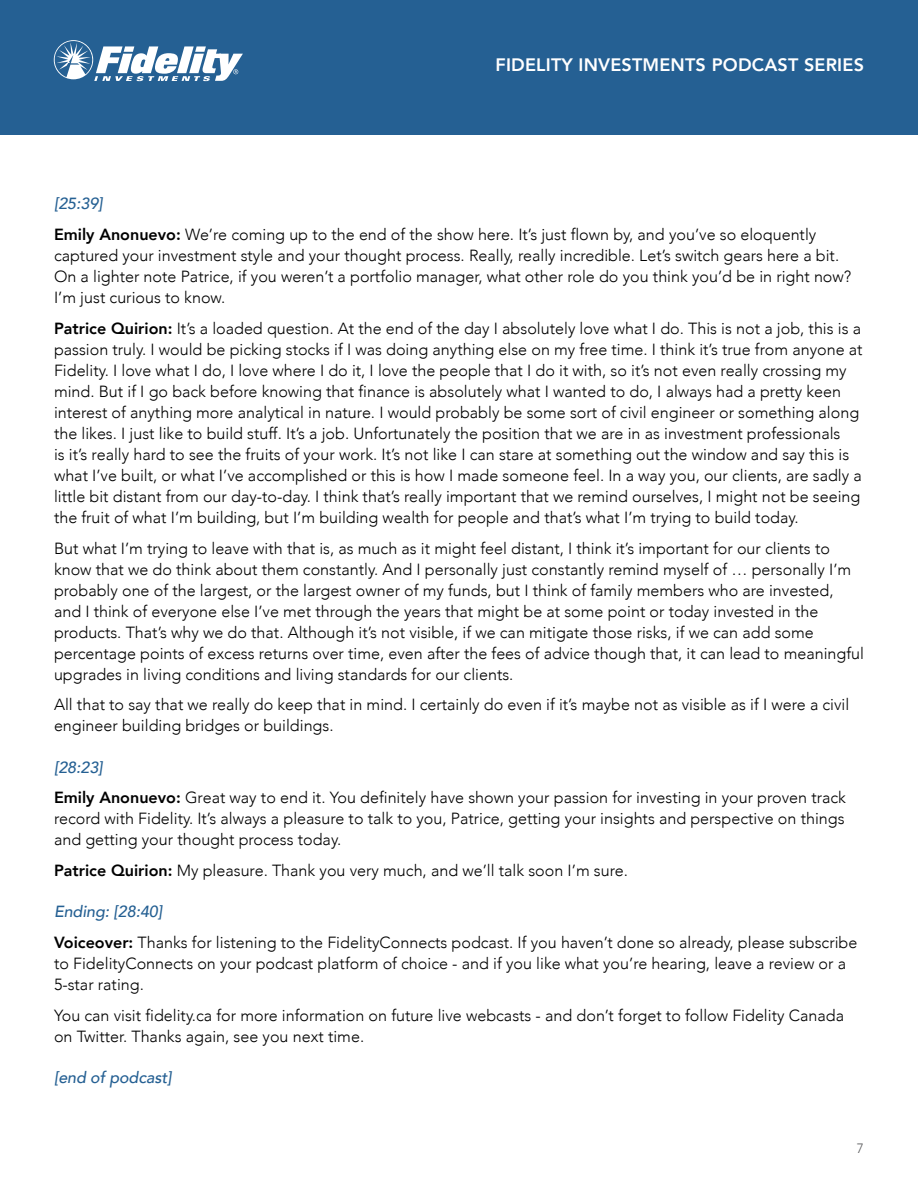
<style>
.page{position:relative;width:918px;height:1188px;background:#fff}
.page>*{position:absolute;margin:0;border:0;box-sizing:border-box;transform-origin:0 0}
.t1{font:800 18px "Avenir";letter-spacing:.01em;color:#fff}
.t2{font:300 16.2px/21px "Avenir";color:#000}
.t3{font:italic 500 16.2px "Avenir";letter-spacing:-.005em;color:#256093}
.t4{font:300 13.5px "Avenir";color:#58595b}
.s1{font-weight:500;font-style:italic;color:#256093}
.s2{font-weight:800}
</style>
<div class="page">
<div style="left:0;top:0;width:918px;height:135px;background:#256093"></div>
<svg style="left:54px;top:40px;width:189px;height:41px"></svg>
<p class="t1" style="left:496px;top:50px;width:370px">FIDELITY INVESTMENTS PODCAST SERIES</p>
<p class="t2" style="left:54px;top:189px;width:764px;line-height:30.8px"><span class="s1">[25:39]<br></span><span class="s2">Emily Anonuevo:</span> We’re coming up to the end of the show here. It’s just flown by, and you’ve so eloquently</p>
<p class="t2" style="left:54px;top:245px;width:799px">captured your investment style and your thought process. Really, really incredible. Let’s switch gears here a bit.<br>On a lighter note Patrice, if you weren’t a portfolio manager, what other role do you think you’d be in right now?<br>I’m just curious to know.</p>
<p class="t2" style="left:54px;top:318px;width:810px"><span class="s2">Patrice Quirion:</span> It’s a loaded question. At the end of the day I absolutely love what I do. This is not a job, this is a passion truly. I would be picking stocks if I was doing anything else on my free time. I think it’s true from anyone at Fidelity. I love what I do, I love where I do it, I love the people that I do it with, so it’s not even really crossing my mind. But if I go back before knowing that finance is absolutely what I wanted to do, I always had a pretty keen interest of anything more analytical in nature. I would probably be some sort of civil engineer or something along the likes. I just like to build stuff. It’s a job. Unfortunately the position that we are in as investment professionals<br>is it’s really hard to see the fruits of your work. It’s not like I can stare at something out the window and say this is what I’ve built, or what I’ve accomplished or this is how I made someone feel. In a way you, our clients, are sadly a little bit distant from our day-to-day. I think that’s really important that we remind ourselves, I might not be seeing the fruit of what I’m building, but I’m building wealth for people and that’s what I’m trying to build today.</p>
<p class="t2" style="left:54px;top:538px;width:812px">But what I’m trying to leave with that is, as much as it might feel distant, I think it’s important for our clients to know that we do think about them constantly. And I personally just constantly remind myself of … personally I’m probably one of the largest, or the largest owner of my funds, but I think of family members who are invested, and I think of everyone else I’ve met through the years that might be at some point or today invested in the products. That’s why we do that. Although it’s not visible, if we can mitigate those risks, if we can add some percentage points of excess returns over time, even after the fees of advice though that, it can lead to meaningful upgrades in living conditions and living standards for our clients.</p>
<p class="t2" style="left:54px;top:694px;width:797px">All that to say that we really do keep that in mind. I certainly do even if it’s maybe not as visible as if I were a civil engineer building bridges or buildings.</p>
<p class="t2" style="left:54px;top:752px;width:794px;line-height:30.8px"><span class="s1">[28:23]<br></span><span class="s2">Emily Anonuevo:</span> Great way to end it. You definitely have shown your passion for investing in your proven track</p>
<p class="t2" style="left:54px;top:808px;width:792px">record with Fidelity. It’s always a pleasure to talk to you, Patrice, getting your insights and perspective on things and getting your thought process today.</p>
<p class="t2" style="left:54px;top:860px;width:576px"><span class="s2">Patrice Quirion:</span> My pleasure. Thank you very much, and we’ll talk soon I’m sure.</p>
<p class="t2" style="left:54px;top:897px;width:805px;line-height:30.8px"><span class="s1">Ending: [28:40]<br></span><span class="s2">Voiceover:</span> Thanks for listening to the FidelityConnects podcast. If you haven’t done so already, please subscribe</p>
<p class="t2" style="left:54px;top:953px;width:794px">to FidelityConnects on your podcast platform of choice - and if you like what you’re hearing, leave a review or a<br>5-star rating.</p>
<p class="t2" style="left:54px;top:1005px;width:792px">You can visit fidelity.ca for more information on future live webcasts - and don’t forget to follow Fidelity Canada on Twitter. Thanks again, see you next time.</p>
<p class="t3" style="left:54px;top:1068px;width:119px">[end of podcast]</p>
<p class="t4" style="left:857px;top:1140px;width:9px">7</p>
</div>
